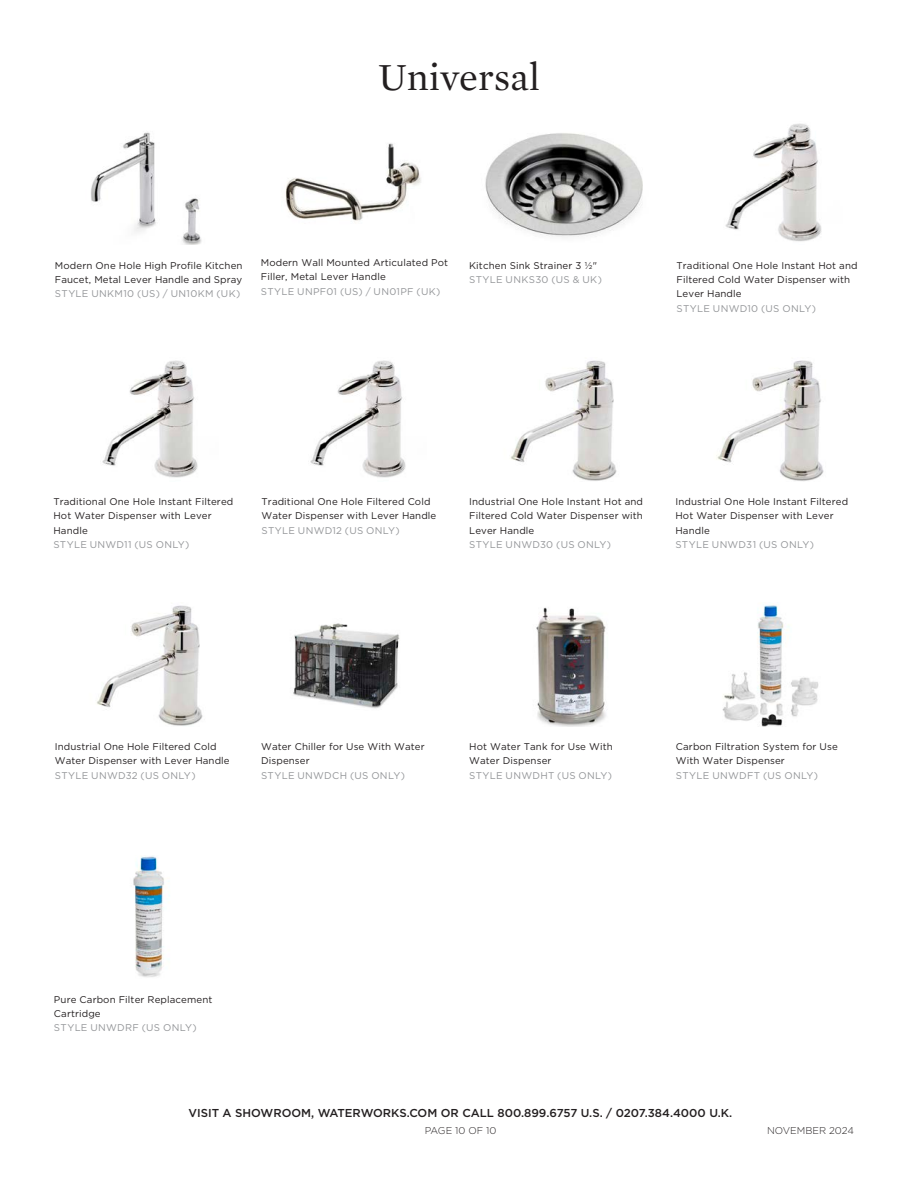
<style>
.page{position:relative;width:918px;height:1188px;background:#fff}
.page>*{position:absolute;margin:0;border:0;box-sizing:border-box;transform-origin:0 0}
.t1{font:39px "Mercury Text G1";color:#231f20}
.t2{font:500 11.55px "Gotham";color:#231f20}
.t3{font:300 9.9px "Gotham";color:#231f20}
.Text__LIGHT_-_6_5_9_5__0{font:9.75px/14.2px "Gotham";letter-spacing:.01em;color:#231f20}
.Text__product_number{font:9.75px "Gotham";letter-spacing:.03em;color:#939598}
</style>
<div class="page">
<img style="left:91px;top:132px;width:111px;height:113px">
<img style="left:285px;top:143px;width:136px;height:78px">
<img style="left:485px;top:133px;width:158px;height:104px">
<img style="left:725px;top:123px;width:97px;height:119px">
<img style="left:102px;top:360px;width:96px;height:118px">
<img style="left:310px;top:360px;width:96px;height:118px">
<img style="left:510px;top:360px;width:107px;height:121px">
<img style="left:716px;top:360px;width:108px;height:121px">
<img style="left:96px;top:605px;width:107px;height:121px">
<img style="left:293px;top:623px;width:107px;height:86px">
<img style="left:722px;top:605px;width:97px;height:121px">
<img style="left:536px;top:607px;width:70px;height:119px">
<img style="left:133px;top:856px;width:37px;height:121px">
<h1 class="t1" style="left:378px;top:49px;width:163px">Universal</h1>
<p class="Text__LIGHT_-_6_5_9_5__0" style="left:55px;top:258px;width:189px">Modern One Hole High Profile Kitchen<br>Faucet, Metal Lever Handle and Spray</p>
<p class="Text__product_number" style="left:55px;top:288px;width:187px">STYLE UNKM10 (US) / UN10KM (UK)</p>
<p class="Text__LIGHT_-_6_5_9_5__0" style="left:261px;top:255px;width:189px">Modern Wall Mounted Articulated Pot<br>Filler, Metal Lever Handle</p>
<p class="Text__product_number" style="left:261px;top:285px;width:181px">STYLE UNPF01 (US) / UN01PF (UK)</p>
<p class="Text__LIGHT_-_6_5_9_5__0" style="left:469px;top:258px;width:129px">Kitchen Sink Strainer 3 1/2"</p>
<p class="Text__product_number" style="left:469px;top:273px;width:134px">STYLE UNKS30 (US &amp; UK)</p>
<p class="Text__LIGHT_-_6_5_9_5__0" style="left:677px;top:258px;width:183px">Traditional One Hole Instant Hot and<br>Filtered Cold Water Dispenser with<br>Lever Handle</p>
<p class="Text__product_number" style="left:677px;top:302px;width:141px">STYLE UNWD10 (US ONLY)</p>
<p class="Text__LIGHT_-_6_5_9_5__0" style="left:53px;top:494px;width:181px">Traditional One Hole Instant Filtered<br>Hot Water Dispenser with Lever<br>Handle</p>
<p class="Text__product_number" style="left:53px;top:538px;width:138px">STYLE UNWD11 (US ONLY)</p>
<p class="Text__LIGHT_-_6_5_9_5__0" style="left:262px;top:494px;width:176px">Traditional One Hole Filtered Cold<br>Water Dispenser with Lever Handle</p>
<p class="Text__product_number" style="left:262px;top:524px;width:140px">STYLE UNWD12 (US ONLY)</p>
<p class="Text__LIGHT_-_6_5_9_5__0" style="left:469px;top:494px;width:175px;text-align:justify">Industrial One Hole Instant Hot and Filtered Cold Water Dispenser with Lever Handle</p>
<p class="Text__product_number" style="left:469px;top:538px;width:143px">STYLE UNWD30 (US ONLY)</p>
<p class="Text__LIGHT_-_6_5_9_5__0" style="left:675px;top:494px;width:174px">Industrial One Hole Instant Filtered<br>Hot Water Dispenser with Lever<br>Handle</p>
<p class="Text__product_number" style="left:675px;top:538px;width:140px">STYLE UNWD31 (US ONLY)</p>
<p class="Text__LIGHT_-_6_5_9_5__0" style="left:55px;top:739px;width:176px">Industrial One Hole Filtered Cold<br>Water Dispenser with Lever Handle</p>
<p class="Text__product_number" style="left:55px;top:769px;width:142px">STYLE UNWD32 (US ONLY)</p>
<p class="Text__LIGHT_-_6_5_9_5__0" style="left:261px;top:739px;width:165px">Water Chiller for Use With Water<br>Dispenser</p>
<p class="Text__product_number" style="left:261px;top:769px;width:145px">STYLE UNWDCH (US ONLY)</p>
<p class="Text__LIGHT_-_6_5_9_5__0" style="left:469px;top:739px;width:145px">Hot Water Tank for Use With<br>Water Dispenser</p>
<p class="Text__product_number" style="left:469px;top:769px;width:144px">STYLE UNWDHT (US ONLY)</p>
<p class="Text__LIGHT_-_6_5_9_5__0" style="left:676px;top:739px;width:163px">Carbon Filtration System for Use<br>With Water Dispenser</p>
<p class="Text__product_number" style="left:676px;top:769px;width:144px">STYLE UNWDFT (US ONLY)</p>
<p class="Text__LIGHT_-_6_5_9_5__0" style="left:54px;top:992px;width:160px">Pure Carbon Filter Replacement<br>Cartridge</p>
<p class="Text__product_number" style="left:54px;top:1022px;width:144px">STYLE UNWDRF (US ONLY)</p>
<p class="t2" style="left:189px;top:1106px;width:545px">VISIT A SHOWROOM, WATERWORKS.COM OR CALL 800.899.6757 U.S. / 0207.384.4000 U.K.</p>
<p class="t3" style="left:425px;top:1124px;width:73px">PAGE 10 OF 10</p>
<p class="t3" style="left:767px;top:1124px;width:88px">NOVEMBER 2024</p>
</div>
